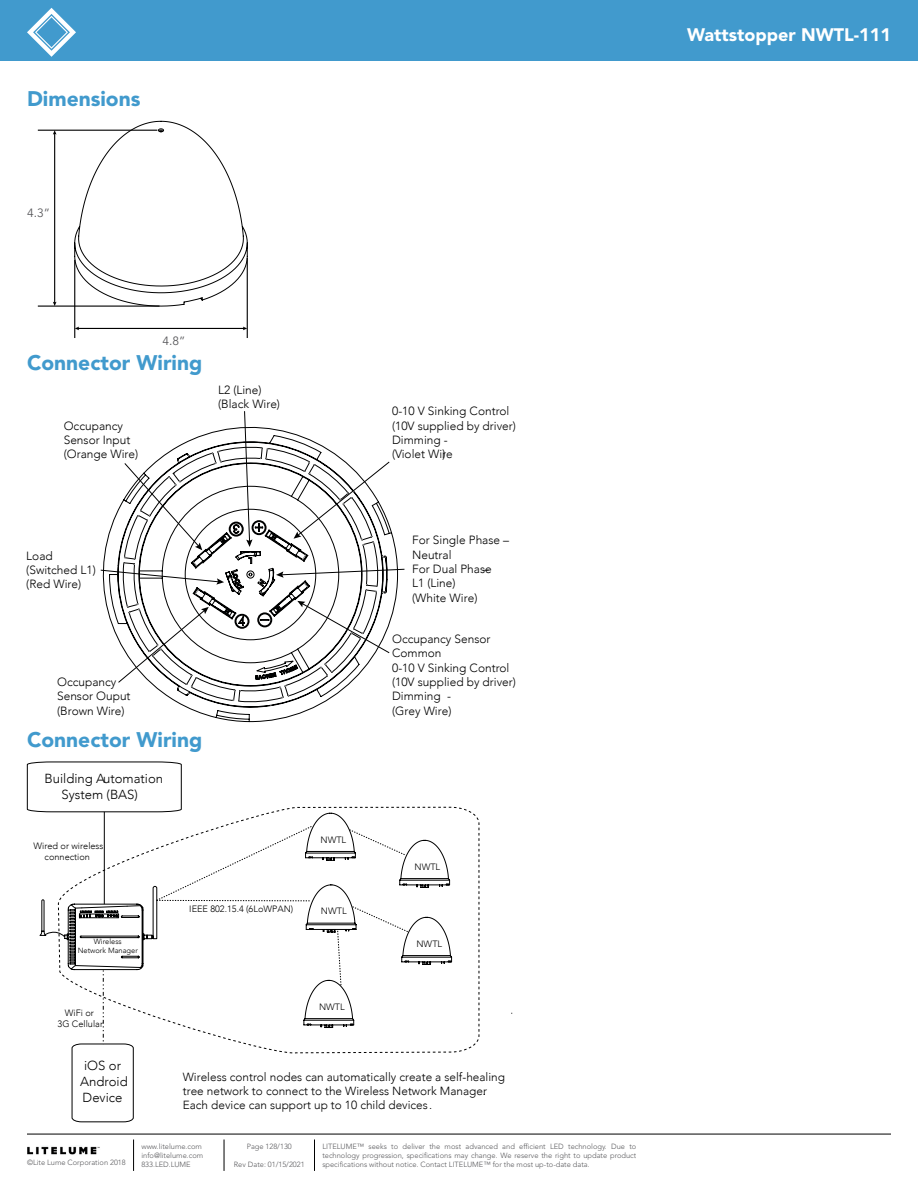
<style>
.page{position:relative;width:918px;height:1188px;background:#fff}
.page>*{position:absolute;margin:0;border:0;box-sizing:border-box;transform-origin:0 0}
.t1{font:900 21px "Avenir LT Std";color:#419acd}
.t2{font:900 18px "Avenir LT Std";color:#fff}
.t3{font:300 13.05px/15.8px "Avenir";color:#000;text-align:center}
.t4{font:12px "Avenir";color:#59595c}
.t5{font:300 11.85px/14.2px "Avenir";color:#000101}
.t6{font:300 11.85px/14.1px "Avenir";color:#000}
.t7{font:300 9.15px/10.9px "Avenir";color:#000;text-align:center}
.t8{font:300 7.5px/9px "Avenir LT Std";color:#59595c;text-align:justify}
.t9{font:300 7.5px "Avenir";color:#000}
</style>
<div class="page">
<div style="left:0;top:0;width:918px;height:60px;background:#419acd"></div>
<svg style="left:27px;top:8px;width:49px;height:49px"></svg>
<img style="left:27px;top:1146px;width:73px;height:9px">
<hr style="left:27px;top:1134px;width:864px;height:1px;background:#000">
<hr style="left:133px;top:1140px;width:1px;height:31px;background:#000">
<hr style="left:224px;top:1140px;width:1px;height:31px;background:#000">
<hr style="left:314px;top:1140px;width:1px;height:31px;background:#000">
<svg style="left:74px;top:121px;width:174px;height:185px"></svg>
<hr style="left:54px;top:133px;width:1px;height:170px;background:#000">
<svg style="left:53px;top:302px;width:4px;height:4px"></svg>
<svg style="left:53px;top:131px;width:4px;height:4px"></svg>
<hr style="left:38px;top:306px;width:121px;height:1px;background:#000">
<hr style="left:38px;top:130px;width:119px;height:1px;background:#000">
<hr style="left:78px;top:328px;width:166px;height:1px;background:#000">
<hr style="left:247px;top:258px;width:1px;height:80px;background:#000">
<hr style="left:74px;top:260px;width:1px;height:78px;background:#000">
<svg style="left:100px;top:426px;width:298px;height:296px"></svg>
<svg style="left:123px;top:447px;width:263px;height:259px"></svg>
<svg style="left:124px;top:463px;width:78px;height:87px"></svg>
<svg style="left:100px;top:570px;width:124px;height:15px"></svg>
<svg style="left:118px;top:607px;width:91px;height:76px"></svg>
<svg style="left:297px;top:601px;width:93px;height:53px"></svg>
<svg style="left:276px;top:569px;width:129px;height:9px"></svg>
<svg style="left:294px;top:461px;width:96px;height:78px"></svg>
<svg style="left:244px;top:411px;width:9px;height:136px"></svg>
<svg style="left:27px;top:761px;width:453px;height:362px"></svg>
<h1 class="t1" style="left:27px;top:86px;width:115px">Dimensions</h1>
<h3 class="t4" style="left:27px;top:206px;width:24px">4.3”</h3>
<h3 class="t4" style="left:163px;top:334px;width:24px">4.8”</h3>
<h1 class="t1" style="left:27px;top:350px;width:177px">Connector Wiring</h1>
<h3 class="t5" style="left:64px;top:418px;width:76px">Occupancy<br>Sensor Input (Orange Wire)</h3>
<h3 class="t5" style="left:218px;top:383px;width:63px">L2 (Line) (Black Wire)</h3>
<h3 class="t5" style="left:26px;top:549px;width:71px">Load (Switched L1) (Red Wire)</h3>
<h3 class="t5" style="left:57px;top:675px;width:75px">Occupancy<br>Sensor Ouput (Brown Wire)</h3>
<h1 class="t1" style="left:27px;top:727px;width:177px">Connector Wiring</h1>
<h3 class="t3" style="left:61px;top:771px;width:103px;text-align:left;text-indent:-17px">Building Automation<br>System (BAS)</h3>
<p class="t7" style="left:34px;top:840px;width:71px">Wired or wireless connection</p>
<p class="t7" style="left:189px;top:904px;width:105px">IEEE 802.15.4 (6LoWPAN)</p>
<p class="t7" style="left:321px;top:834px;width:27px">NWTL</p>
<p class="t7" style="left:321px;top:906px;width:27px">NWTL</p>
<h3 class="t5" style="left:392px;top:404px;width:125px">0-10 V Sinking Control (10V supplied by driver)<br>Dimming -<br>(Violet Wire)</h3>
<h3 class="t5" style="left:412px;top:533px;width:99px">For Single Phase –<br>Neutral<br>For Dual Phase</h3>
<h3 class="t5" style="left:483px;top:562px;width:7px">–</h3>
<h3 class="t5" style="left:412px;top:576px;width:67px">L1 (Line) (White Wire)</h3>
<h3 class="t5" style="left:392px;top:632px;width:125px">Occupancy Sensor<br>Common<br>0-10 V Sinking Control (10V supplied by driver)<br>Dimming -<br>(Grey Wire)</h3>
<p class="t7" style="left:415px;top:862px;width:27px">NWTL</p>
<p class="t9" style="left:94px;top:937px;width:29px">Wireless</p>
<p class="t7" style="left:417px;top:938px;width:27px">NWTL</p>
<p class="t9" style="left:78px;top:946px;width:62px">Network Manager</p>
<p class="t7" style="left:58px;top:1008px;width:47px">WiFi or<br>3G Cellular</p>
<h3 class="t3" style="left:80px;top:1058px;width:49px">iOS or<br>Android<br>Device</h3>
<p class="t7" style="left:319px;top:1001px;width:27px">NWTL</p>
<h3 class="t6" style="left:183px;top:1069px;width:324px">Wireless control nodes can automatically create a self-healing tree network to connect to the Wireless Network Manager.<br>Each device can support up to 10 child devices.</h3>
<p class="t8" style="left:141px;top:1142px;width:63px;text-align:left">www.litelume.com info@litelume.com<br>833.LED.LUME</p>
<p class="t8" style="left:247px;top:1142px;width:47px">Page 128/130</p>
<p class="t8" style="left:27px;top:1158px;width:100px">©Lite Lume Corporation 2018</p>
<p class="t8" style="left:234px;top:1160px;width:72px">Rev Date: 01/15/2021</p>
<p class="t8" style="left:322px;top:1142px;width:316px">LITELUME™ seeks to deliver the most advanced and efficient LED technology. Due to technology progression, specifications may change. We reserve the right to update product specifications without notice. Contact LITELUME™ for the most up-to-date data.</p>
<h2 class="t2" style="left:687px;top:23px;width:205px">Wattstopper NWTL-111</h2>
</div>
